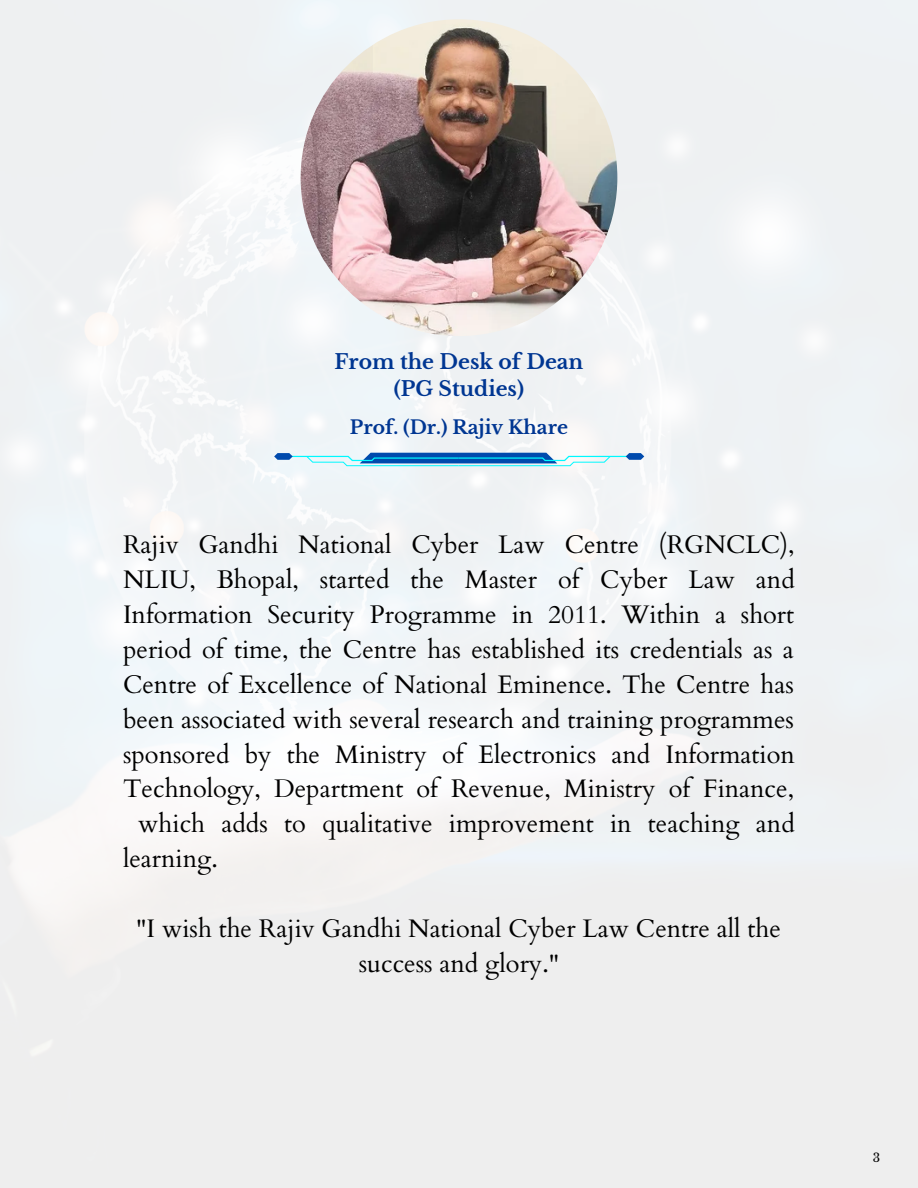
<style>
.page{position:relative;width:918px;height:1188px;background:#fff}
.page>*{position:absolute;margin:0;border:0;box-sizing:border-box;transform-origin:0 0}
.t1{font:25.35px/35px "Cardo";color:#000;text-align:center}
.t2{font:700 20.4px/27.5px "Libre Baskerville";color:#003692;text-align:center}
.t3{font:700 18.75px "Libre Baskerville";color:#003692}
.t4{font:12px "Libre Baskerville";color:#000}
</style>
<div class="page">
<img style="left:0;top:0;width:918px;height:1188px">
<svg style="left:274px;top:453px;width:370px;height:13px"></svg>
<img style="left:301px;top:19px;width:316px;height:317px;border-radius:50%">
<p class="t2" style="left:335px;top:348px;width:250px">From the Desk of Dean (PG Studies)</p>
<p class="t3" style="left:350px;top:416px;width:220px">Prof. (Dr.) Rajiv Khare</p>
<p class="t1" style="left:123px;top:528px;width:673px">Rajiv Gandhi National Cyber Law Centre (RGNCLC),</p>
<p class="t1" style="left:123px;top:562px;width:673px">NLIU, Bhopal, started the Master of Cyber Law and</p>
<p class="t1" style="left:123px;top:597px;width:673px">Information Security Programme in 2011. Within a short</p>
<p class="t1" style="left:123px;top:632px;width:672px">period of time, the Centre has established its credentials as a</p>
<p class="t1" style="left:123px;top:667px;width:672px">Centre of Excellence of National Eminence. The Centre has</p>
<p class="t1" style="left:123px;top:702px;width:673px">been associated with several research and training programmes</p>
<p class="t1" style="left:123px;top:737px;width:673px">sponsored by the Ministry of Electronics and Information</p>
<p class="t1" style="left:123px;top:772px;width:673px">Technology, Department of Revenue, Ministry of Finance,</p>
<p class="t1" style="left:138px;top:807px;width:658px">which adds to qualitative improvement in teaching and</p>
<p class="t1" style="left:123px;top:842px;width:96px">learning.</p>
<p class="t1" style="left:136px;top:912px;width:646px">"I wish the Rajiv Gandhi National Cyber Law Centre all the success and glory."</p>
<p class="t4" style="left:873px;top:1150px;width:9px">3</p>
</div>
